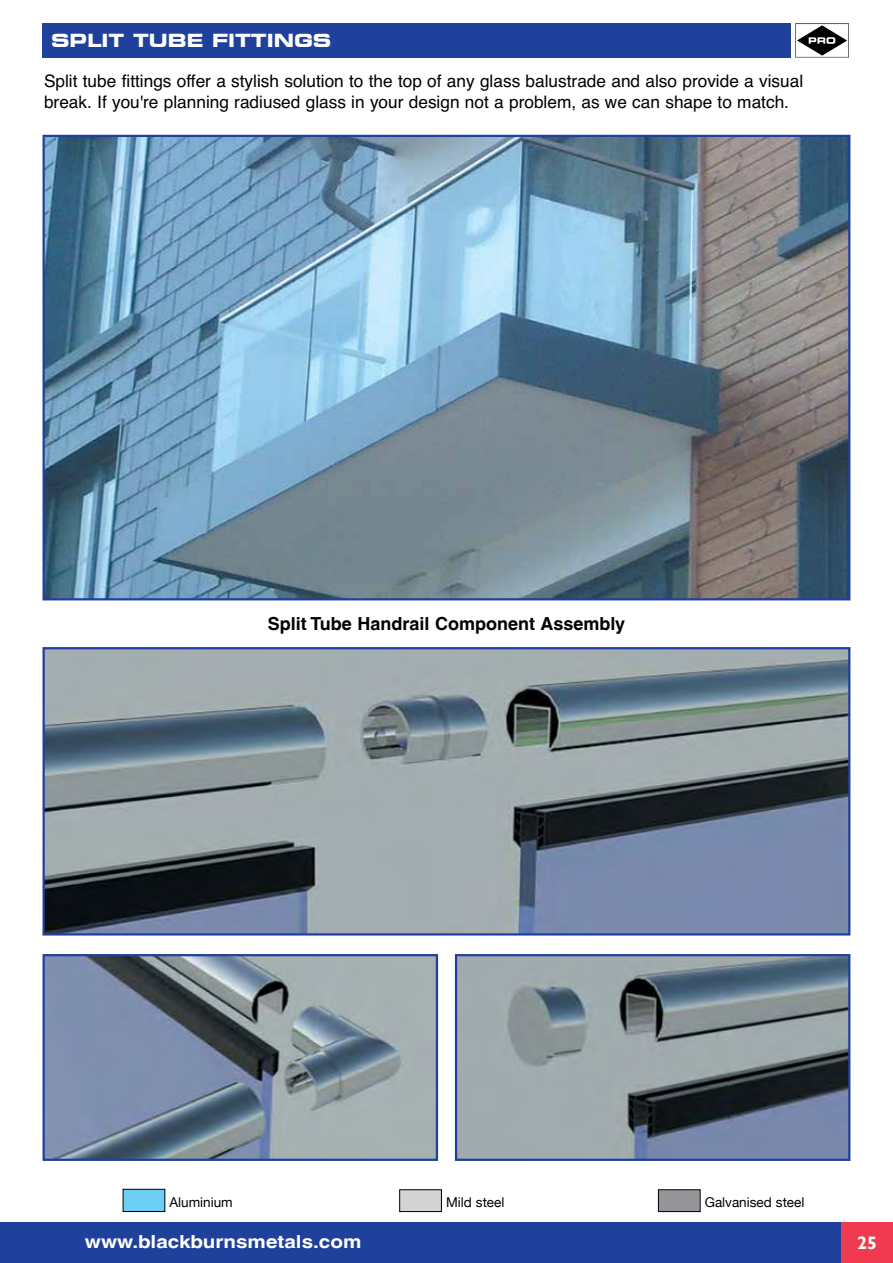
<style>
.page{position:relative;width:893px;height:1263px;background:#fff}
.page>*{position:absolute;margin:0;border:0;box-sizing:border-box;transform-origin:0 0}
.t1{font:700 18px "Helvetica LT";color:#000}
.t2{font:700 18px "Helvetica LT";color:#fff;scale:1.15 1}
.t3{font:700 expanded 18px "Square 721 BT";color:#fff}
.t4{font:700 18px "Gill Sans";color:#fff}
.t5{font:17.25px/20.7px "Helvetica";color:#000}
.t6{font:13.5px "Helvetica Neue";color:#000}
</style>
<div class="page">
<div style="left:0;top:1222px;width:893px;height:41px;background:#20419b"></div>
<div style="left:400px;top:1190px;width:41px;height:21px;background:#d1d3d4"></div>
<div style="left:399px;top:1189px;width:43px;height:23px;border:1px solid #000"></div>
<div style="left:658px;top:1190px;width:42px;height:21px;background:#939598"></div>
<div style="left:658px;top:1189px;width:42px;height:23px;border:1px solid #000"></div>
<div style="left:123px;top:1189px;width:42px;height:22px;background:#6dcff6"></div>
<div style="left:123px;top:1189px;width:42px;height:23px;border:1px solid #000"></div>
<div style="left:841px;top:1222px;width:52px;height:41px;background:#ef3a4f"></div>
<div style="left:43px;top:23px;width:748px;height:34px;background:#20419b"></div>
<svg style="left:795px;top:23px;width:54px;height:34px"></svg>
<img style="left:458px;top:957px;width:389px;height:201px">
<div style="left:455px;top:954px;width:395px;height:207px;border:2px solid #20419b"></div>
<img style="left:46px;top:650px;width:801px;height:282px">
<div style="left:43px;top:647px;width:807px;height:288px;border:2px solid #20419b"></div>
<img style="left:46px;top:957px;width:389px;height:201px">
<div style="left:43px;top:954px;width:395px;height:207px;border:2px solid #20419b"></div>
<img style="left:46px;top:138px;width:801px;height:459px">
<div style="left:43px;top:135px;width:807px;height:465px;border:2px solid #20419b"></div>
<p class="t3" style="left:51px;top:30px;width:282px">SPLIT TUBE FITTINGS</p>
<p class="t5" style="left:44px;top:71px;width:761px">Split tube fittings offer a stylish solution to the top of any glass balustrade and also provide a visual break. If you're planning radiused glass in your design not a problem, as we can shape to match.</p>
<p class="t1" style="left:268px;top:613px;width:359px">Split Tube Handrail Component Assembly</p>
<p class="t6" style="left:169px;top:1194px;width:65px">Aluminium</p>
<p class="t6" style="left:446px;top:1194px;width:60px">Mild steel</p>
<p class="t6" style="left:705px;top:1194px;width:101px">Galvanised steel</p>
<p class="t2" style="left:85px;top:1230px;width:242px">www.blackburnsmetals.com</p>
<p class="t4" style="left:857px;top:1232px;width:21px">25</p>
</div>
